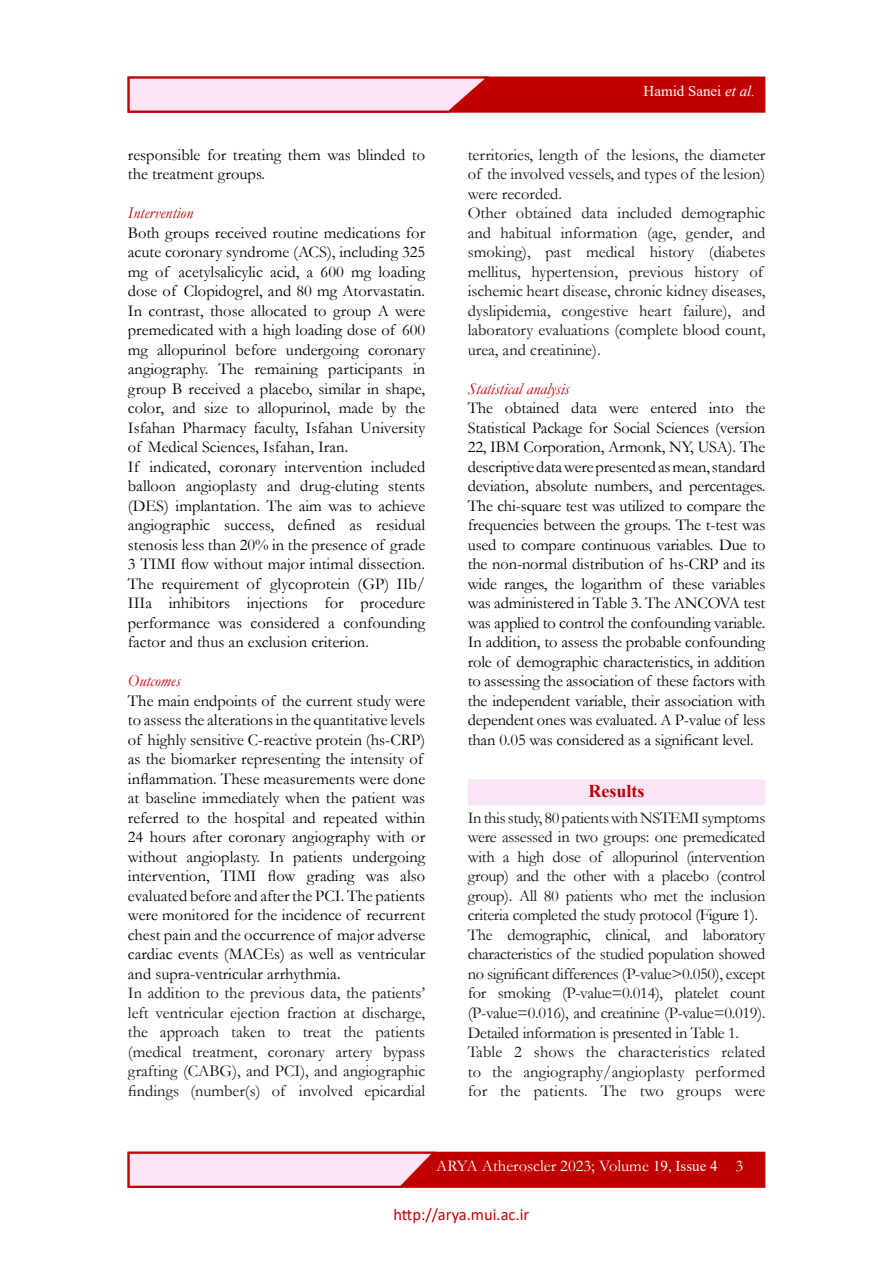
<style>
.page{position:relative;width:893px;height:1263px;background:#fff}
.page>*{position:absolute;margin:0;border:0;box-sizing:border-box;transform-origin:0 0}
.t1{font:700 18px "Times New Roman";color:#c00000}
.t2{font:16.5px/19.5px "Garamond";color:#000}
.t3{font:16.5px/19.5px "Garamond";letter-spacing:-.02em;color:#111}
.t4{font:16.5px/19.5px "Garamond";color:#111}
.t5{font:italic 16.5px "Garamond";color:#c00000}
.t6{font:16.5px "Garamond";color:#fff}
.t7{font:16.5px "Calibri";color:#c00000}
.t8{font:15px "Times New Roman";color:#fff}
.s1{font-family:"Times New Roman"}
.s2{color:#111}
.s3{font-style:italic}
.s4{color:#000}
.s5{font-family:"Times New Roman";font-size:15px}
</style>
<div class="page">
<div style="left:128px;top:1152px;width:637px;height:36px;background:#c00000;border:1px solid #c00000"></div>
<svg style="left:127px;top:1151px;width:312px;height:37px;background:#edb8c6"></svg>
<div style="left:128px;top:77px;width:637px;height:36px;background:#c00000;border:1px solid #c00000"></div>
<svg style="left:127px;top:76px;width:366px;height:37px;background:#eeb9c7"></svg>
<div style="left:468px;top:780px;width:297px;height:25px;background:#f9e5f6"></div>
<div style="left:468px;top:779px;width:297px;height:26px;border:2px solid #f9e5f6"></div>
<p class="t2" style="left:128px;top:144px;width:299px">responsible for treating them was blinded to the treatment groups.</p>
<p class="t5" style="left:128px;top:202px;width:67px">Intervention</p>
<p class="t2" style="left:128px;top:222px;width:299px">Both groups received routine medications for acute coronary syndrome (ACS), including 325 mg of acetylsalicylic acid, a 600 mg loading dose of Clopidogrel, and 80 mg Atorvastatin.<br>In contrast, those allocated to group A were premedicated with a high loading dose of 600 mg allopurinol before undergoing coronary angiography. The remaining participants in group B received a placebo, similar in shape, color, and size to allopurinol, made by the Isfahan Pharmacy faculty, Isfahan University of Medical Sciences, Isfahan, Iran<span class="s1">.<br></span>If indicated, coronary intervention included balloon angioplasty and drug-eluting stents (DES) implantation. The aim was to achieve angiographic success, defined as residual stenosis less than 20% in the presence of grade 3 TIMI flow without major intimal dissection.<br>The requirement of glycoprotein (GP) IIb/ IIIa inhibitors injections for procedure performance was considered a confounding factor and thus an exclusion criterion.</p>
<p class="t5" style="left:128px;top:670px;width:54px">Outcomes</p>
<p class="t2" style="left:128px;top:690px;width:299px">The main endpoints of the current study were to assess the alterations in the quantitative levels of highly sensitive C-reactive protein (hs-CRP) as the biomarker representing the intensity of inflammation. These measurements were done at baseline immediately when the patient was referred to the hospital and repeated within 24 hours after coronary angiography with or without angioplasty. In patients undergoing intervention, TIMI flow grading was also evaluated before and after the PCI. The patients were monitored for the incidence of recurrent chest pain and the occurrence of major adverse cardiac events (MACEs) as well as ventricular and supra-ventricular arrhythmia<span class="s1">.<br></span><span class="s2">In addition to the previous data, the patients’ left ventricular ejection fraction at discharge, the approach taken to treat the patients (medical treatment, coronary artery bypass grafting (CABG), and PCI), and angiographic findings (number(s) of involved epicardial</span></p>
<p class="t8" style="left:644px;top:80px;width:113px">Hamid Sanei <span class="s3">et al.</span></p>
<p class="t4" style="left:468px;top:144px;width:299px">territories, length of the lesions, the diameter of the involved vessels, and types of the lesion) were recorded.<br>Other obtained data included demographic and habitual information (age, gender, and smoking), past medical history (diabetes mellitus, hypertension, previous history of ischemic heart disease, chronic kidney diseases, dyslipidemia, congestive heart failure), and laboratory evaluations (complete blood count, urea, and creatinine).</p>
<p class="t5" style="left:468px;top:377px;width:103px">Statistical analysis</p>
<p class="t2" style="left:468px;top:398px;width:299px;text-align:justify">The obtained data were entered into the Statistical Package for Social Sciences (version 22, IBM Corporation, Armonk, NY, USA). The descriptive data were presented as mean, standard deviation, absolute numbers, and percentages.<br>The chi-square test was utilized to compare the frequencies between the groups. The t-test was used to compare continuous variables. Due to the non-normal distribution of hs-CRP and its wide ranges, the logarithm of these variables was administered in Table 3. The ANCOVA test was applied to control the confounding variable.<br>In addition, to assess the probable confounding role of demographic characteristics, in addition to assessing the association of these factors with the independent variable, their association with dependent ones was evaluated. A P-value of less than 0.05 was considered as a significant level.</p>
<p class="t1" style="left:589px;top:778px;width:57px">Results</p>
<p class="t3" style="left:468px;top:807px;width:299px">In this study, 80 patients with NSTEMI symptoms were assessed in two groups: one premedicated with a high dose of allopurinol (intervention group) and the other with a placebo (control group). All 80 patients who met the inclusion criteria completed the study protocol <span class="s4">(Figure 1).<br></span>The demographic, clinical, and laboratory characteristics of the studied population showed no significant differences (P-value&gt;0.050), except for smoking (P-value=0.014), platelet count (P-value=0.016), and creatinine (P-value=0.019).<br>Detailed information is presented in Table 1.<br>Table 2 shows the characteristics related to the angiography/angioplasty performed for the patients. The two groups were</p>
<p class="t6" style="left:436px;top:1155px;width:308px">ARYA Atheroscler 2023; Volume <span class="s5">19, Issue 4</span> 3</p>
<p class="t7" style="left:393px;top:1202px;width:137px">http://arya.mui.ac.ir</p>
</div>
